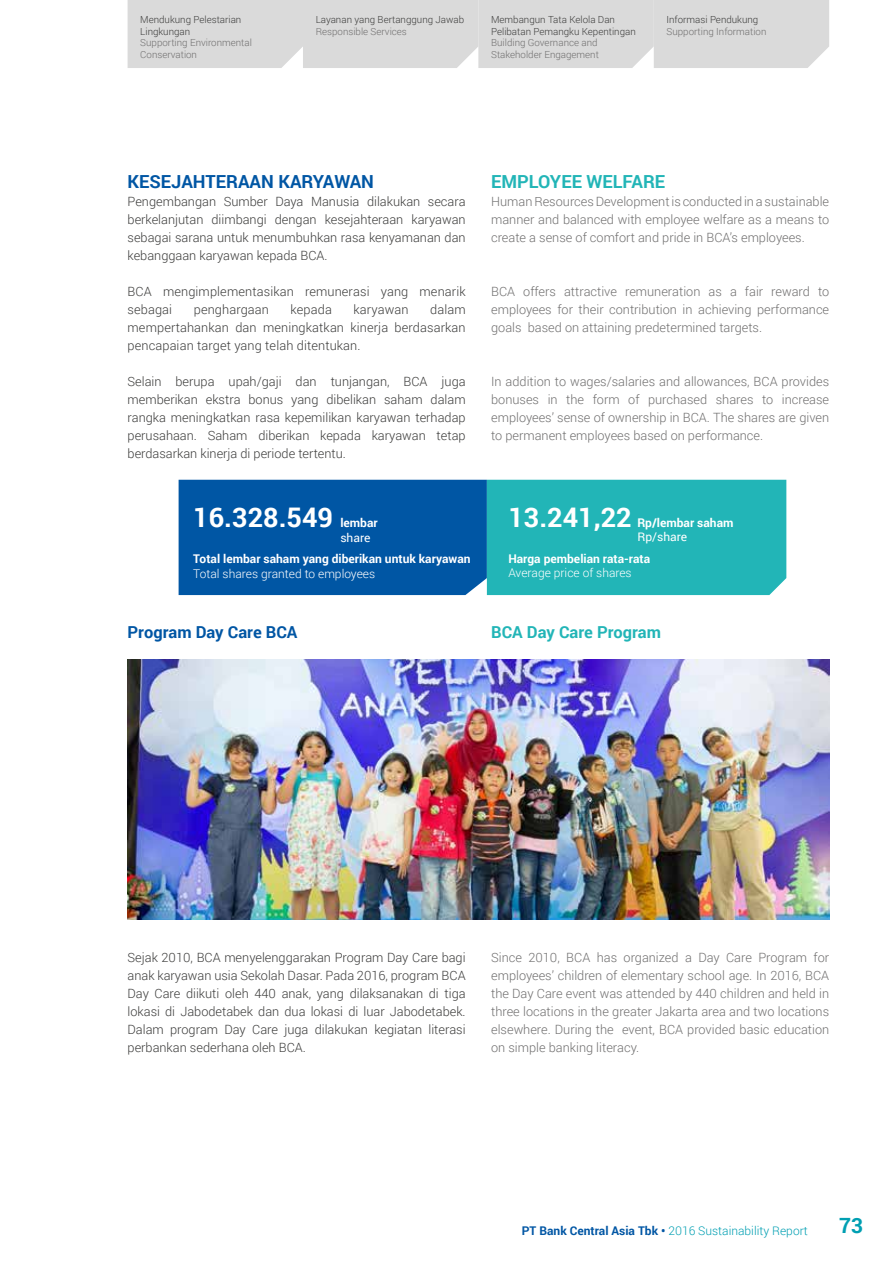
<style>
.page{position:relative;width:893px;height:1263px;background:#fff}
.page>*{position:absolute;margin:0;border:0;box-sizing:border-box;transform-origin:0 0}
.t1{font:700 27px "Roboto";color:#fff}
.t2{font:700 21px "Roboto";color:#009fb2}
.t3{font:700 18px "Roboto";color:#0056a4}
.t4{font:700 18px "Roboto";color:#22b5b7}
.t5{font:700 16.5px "Roboto";color:#22b5b7}
.t6{font:700 16.5px "Roboto";color:#0056a4}
.t7{font:300 12.75px/18px "Roboto";color:#3c3c3b;text-align:justify}
.t8{font:300 12.75px/18px "Roboto";color:#706f6f;text-align:justify}
.t9{font:700 12px "Roboto";color:#fff}
.t10{font:300 12px "Roboto";color:#fff}
.t11{font:300 12px "Roboto";color:#009fb2}
.t12{font:12px "Roboto";color:#fff}
.t13{font:300 9.75px/11.7px "Roboto";color:#3c3c3b}
.t14{font:300 9.75px/11.7px "Roboto";color:#706f6f}
.s1{font-weight:700;color:#0056a4}
</style>
<div class="page">
<div style="left:128px;top:0;width:701px;height:68px;background:#dadada"></div>
<svg style="left:179px;top:480px;width:607px;height:115px;background:#1185ad"></svg>
<img style="left:128px;top:660px;width:701px;height:259px">
<p class="t13" style="left:140px;top:13px;width:103px">Mendukung Pelestarian<br>Lingkungan</p>
<p class="t14" style="left:140px;top:37px;width:113px">Supporting Environmental<br>Conservation</p>
<p class="t13" style="left:316px;top:13px;width:150px">Layanan yang Bertanggung Jawab</p>
<p class="t14" style="left:316px;top:25px;width:93px">Responsible Services</p>
<p class="t13" style="left:491px;top:13px;width:146px">Membangun Tata Kelola Dan<br>Pelibatan Pemangku Kepentingan</p>
<p class="t14" style="left:491px;top:37px;width:109px">Building Governance and<br>Stakeholder Engagement</p>
<p class="t13" style="left:666px;top:13px;width:93px">Informasi Pendukung</p>
<p class="t14" style="left:666px;top:25px;width:101px">Supporting Information</p>
<h3 class="t3" style="left:128px;top:169px;width:248px">KESEJAHTERAAN KARYAWAN</h3>
<p class="t7" style="left:128px;top:192px;width:340px">Pengembangan Sumber Daya Manusia dilakukan secara berkelanjutan diimbangi dengan kesejahteraan karyawan sebagai sarana untuk menumbuhkan rasa kenyamanan dan kebanggaan karyawan kepada BCA.</p>
<p class="t7" style="left:128px;top:282px;width:340px">BCA mengimplementasikan remunerasi yang menarik sebagai</p>
<p class="t7" style="left:128px;top:300px;width:340px;text-indent:303px">dalam mempertahankan dan meningkatkan kinerja berdasarkan pencapaian target yang telah ditentukan.</p>
<p class="t7" style="left:128px;top:372px;width:340px">Selain berupa upah/gaji dan tunjangan, BCA juga memberikan ekstra bonus yang dibelikan saham dalam rangka meningkatkan rasa kepemilikan karyawan terhadap perusahaan. Saham diberikan kepada karyawan tetap berdasarkan kinerja di periode tertentu.</p>
<p class="t7" style="left:194px;top:300px;width:77px">penghargaan</p>
<p class="t7" style="left:291px;top:300px;width:43px">kepada</p>
<p class="t7" style="left:353px;top:300px;width:57px">karyawan</p>
<h1 class="t1" style="left:193px;top:498px;width:141px">16.328.549</h1>
<p class="t9" style="left:340px;top:514px;width:39px">lembar</p>
<p class="t12" style="left:340px;top:529px;width:32px">share</p>
<p class="t9" style="left:193px;top:550px;width:279px">Total lembar saham yang diberikan untuk karyawan</p>
<p class="t10" style="left:193px;top:565px;width:183px">Total shares granted to employees</p>
<p class="t6" style="left:128px;top:621px;width:171px">Program Day Care BCA</p>
<h3 class="t4" style="left:491px;top:169px;width:176px">EMPLOYEE WELFARE</h3>
<p class="t8" style="left:491px;top:192px;width:340px">Human Resources Development is conducted in a sustainable manner and balanced with employee welfare as a means to create a sense of comfort and pride in BCA’s employees.</p>
<p class="t8" style="left:491px;top:282px;width:340px">BCA offers attractive remuneration as a fair reward to employees for their contribution in achieving performance goals based on attaining predetermined targets.</p>
<p class="t8" style="left:491px;top:372px;width:340px">In addition to wages/salaries and allowances, BCA provides bonuses in the form of purchased shares to increase employees’ sense of ownership in BCA. The shares are given to permanent employees based on performance.</p>
<h1 class="t1" style="left:508px;top:498px;width:125px">13.241,22</h1>
<p class="t9" style="left:637px;top:514px;width:98px">Rp/lembar saham</p>
<p class="t12" style="left:637px;top:528px;width:51px">Rp/share</p>
<p class="t9" style="left:508px;top:550px;width:143px">Harga pembelian rata-rata</p>
<p class="t10" style="left:508px;top:564px;width:125px">Average price of shares</p>
<p class="t5" style="left:491px;top:621px;width:171px">BCA Day Care Program</p>
<p class="t7" style="left:128px;top:948px;width:340px">Sejak 2010, BCA menyelenggarakan Program Day Care bagi anak karyawan usia Sekolah Dasar. Pada 2016, program BCA Day Care diikuti oleh 440 anak, yang dilaksanakan di tiga lokasi di Jabodetabek dan dua lokasi di luar Jabodetabek.<br>Dalam program Day Care juga dilakukan kegiatan literasi perbankan sederhana oleh BCA.</p>
<p class="t8" style="left:491px;top:948px;width:340px">Since 2010, BCA has organized a Day Care Program for employees’ children of elementary school age. In 2016, BCA the Day Care event was attended by 440 children and held in three locations in the greater Jakarta area and two locations elsewhere. During the event, BCA provided basic education on simple banking literacy.</p>
<p class="t11" style="left:522px;top:1222px;width:288px"><span class="s1">PT Bank Central Asia Tbk •</span> 2016 Sustainability Report</p>
<h2 class="t2" style="left:839px;top:1211px;width:26px">73</h2>
</div>
